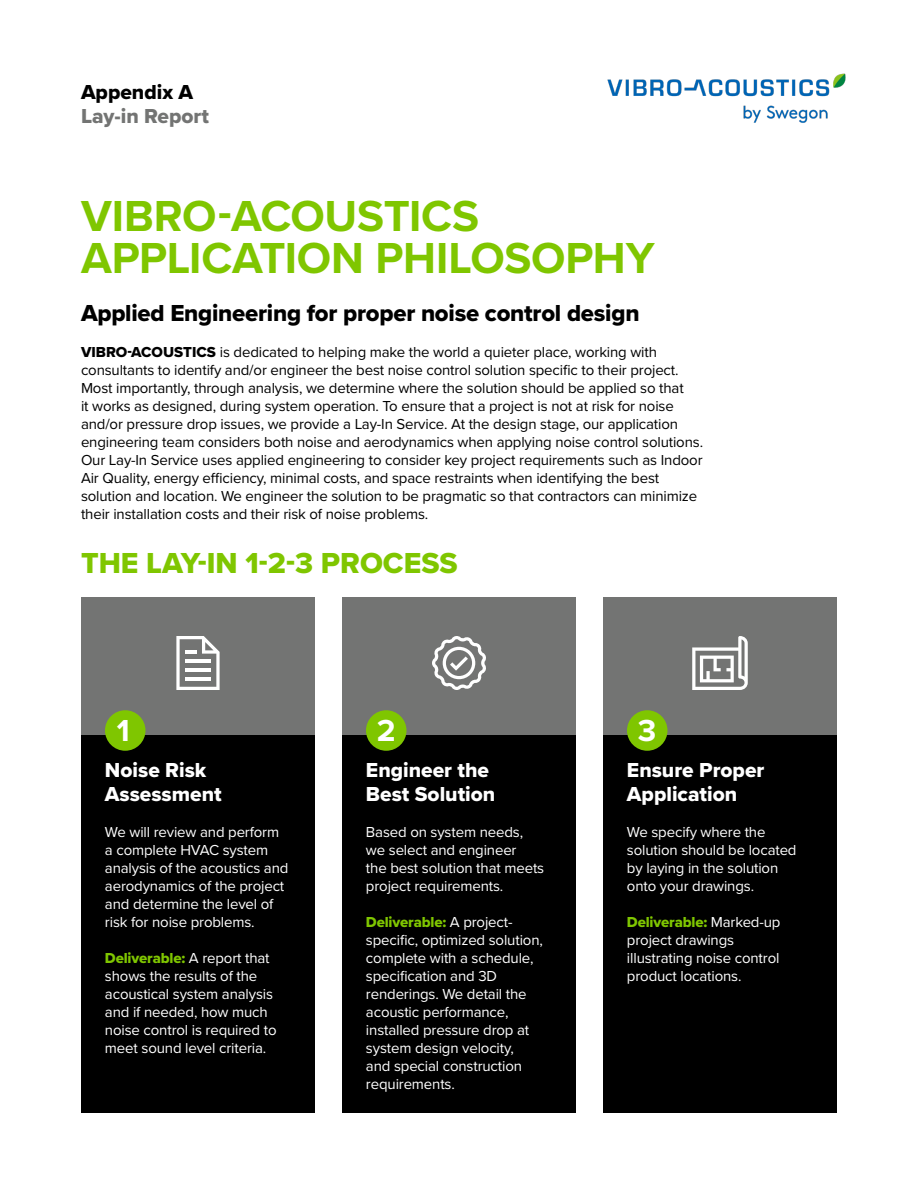
<style>
.page{position:relative;width:918px;height:1188px;background:#fff}
.page>*{position:absolute;margin:0;border:0;box-sizing:border-box;transform-origin:0 0}
.t1{font:700 45px/42px "Proxima Nova";letter-spacing:-.005em;color:#7fc600}
.t2{font:700 31.5px "Proxima Nova";color:#fff}
.t3{font:30px "Proxima Nova Extrabld";color:#7fc600}
.t4{font:24px "Proxima Nova Extrabld";letter-spacing:-.01em;color:#000}
.t5{font:21px/24px "Proxima Nova Extrabld";color:#fff}
.t6{font:21px "Proxima Nova Extrabld";color:#737473}
.t7{font:21px "Proxima Nova Extrabld";color:#000}
.t8{font:15px/18px "Proxima Nova";letter-spacing:-.01em;color:#000}
.t9{font:15px/18px "Proxima Nova";letter-spacing:-.01em;color:#fff}
.t10{font:15px "Proxima Nova Extrabld";letter-spacing:-.01em;color:#7fc600}
.s1{font-family:"Proxima Nova Extrabld"}
.s2{font-family:"Proxima Nova";color:#fff}
</style>
<div class="page">
<div style="left:603px;top:597px;width:234px;height:138px;background:#737473"></div>
<svg style="left:692px;top:636px;width:56px;height:54px"></svg>
<div style="left:342px;top:597px;width:234px;height:138px;background:#737473"></div>
<div style="left:342px;top:735px;width:234px;height:378px;background:#000"></div>
<div style="left:603px;top:735px;width:234px;height:378px;background:#000"></div>
<div style="left:366px;top:710px;width:40px;height:41px;background:#7fc600;border-radius:50%"></div>
<img style="left:607px;top:73px;width:239px;height:50px">
<div style="left:81px;top:597px;width:234px;height:138px;background:#737473"></div>
<svg style="left:176px;top:636px;width:44px;height:54px"></svg>
<hr style="left:185px;top:659px;width:26px;height:4px;background:#fff">
<hr style="left:185px;top:668px;width:26px;height:4px;background:#fff">
<hr style="left:185px;top:677px;width:26px;height:4px;background:#fff">
<hr style="left:185px;top:650px;width:12px;height:4px;background:#fff">
<svg style="left:432px;top:636px;width:54px;height:54px"></svg>
<div style="left:81px;top:735px;width:234px;height:378px;background:#000"></div>
<div style="left:105px;top:710px;width:40px;height:41px;background:#7fc600;border-radius:50%"></div>
<div style="left:627px;top:710px;width:40px;height:41px;background:#7fc600;border-radius:50%"></div>
<h3 class="t7" style="left:81px;top:76px;width:114px">Appendix A</h3>
<h3 class="t6" style="left:81px;top:100px;width:129px">Lay-in Report</h3>
<h1 class="t1" style="left:81px;top:194px;width:575px">VIBRO-ACOUSTICS<br>APPLICATION PHILOSOPHY</h1>
<h3 class="t4" style="left:81px;top:295px;width:560px">Applied Engineering for proper noise control design</h3>
<p class="t8" style="left:81px;top:342px;width:624px"><span class="s1">VIBRO-ACOUSTICS</span> is dedicated to helping make the world a quieter place, working with consultants to identify and/or engineer the best noise control solution specific to their project.<br>Most importantly, through analysis, we determine where the solution should be applied so that<br>it works as designed, during system operation. To ensure that a project is not at risk for noise and/or pressure drop issues, we provide a Lay-In Service. At the design stage, our application engineering team considers both noise and aerodynamics when applying noise control solutions.<br>Our Lay-In Service uses applied engineering to consider key project requirements such as Indoor Air Quality, energy efficiency, minimal costs, and space restraints when identifying the best solution and location. We engineer the solution to be pragmatic so that contractors can minimize their installation costs and their risk of noise problems.</p>
<h3 class="t3" style="left:81px;top:541px;width:378px">THE LAY-IN 1-2-3 PROCESS</h3>
<h2 class="t2" style="left:117px;top:707px;width:14px">1</h2>
<h2 class="t2" style="left:638px;top:707px;width:20px">3</h2>
<h2 class="t2" style="left:377px;top:707px;width:20px">2</h2>
<h3 class="t5" style="left:105px;top:758px;width:118px">Noise Risk<br>Assessment</h3>
<p class="t9" style="left:105px;top:822px;width:185px">We will review and perform a complete HVAC system analysis of the acoustics and aerodynamics of the project and determine the level of risk for noise problems.</p>
<p class="t10" style="left:105px;top:947px;width:166px">Deliverable: <span class="s2">A report that</span></p>
<p class="t9" style="left:105px;top:966px;width:173px">shows the results of the acoustical system analysis and if needed, how much noise control is required to meet sound level criteria.</p>
<h3 class="t5" style="left:366px;top:758px;width:131px">Engineer the<br>Best Solution</h3>
<p class="t9" style="left:366px;top:822px;width:180px">Based on system needs, we select and engineer<br>the best solution that meets project requirements.</p>
<p class="t10" style="left:366px;top:911px;width:148px">Deliverable: <span class="s2">A project-</span></p>
<p class="t9" style="left:366px;top:930px;width:178px">specific, optimized solution, complete with a schedule, specification and 3D renderings. We detail the acoustic performance, installed pressure drop at system design velocity,<br>and special construction requirements.</p>
<h3 class="t5" style="left:627px;top:758px;width:139px">Ensure Proper<br>Application</h3>
<p class="t9" style="left:627px;top:822px;width:171px">We specify where the solution should be located by laying in the solution onto your drawings.</p>
<p class="t10" style="left:627px;top:911px;width:155px">Deliverable: <span class="s2">Marked-up</span></p>
<p class="t9" style="left:627px;top:930px;width:154px">project drawings illustrating noise control product locations.</p>
</div>
